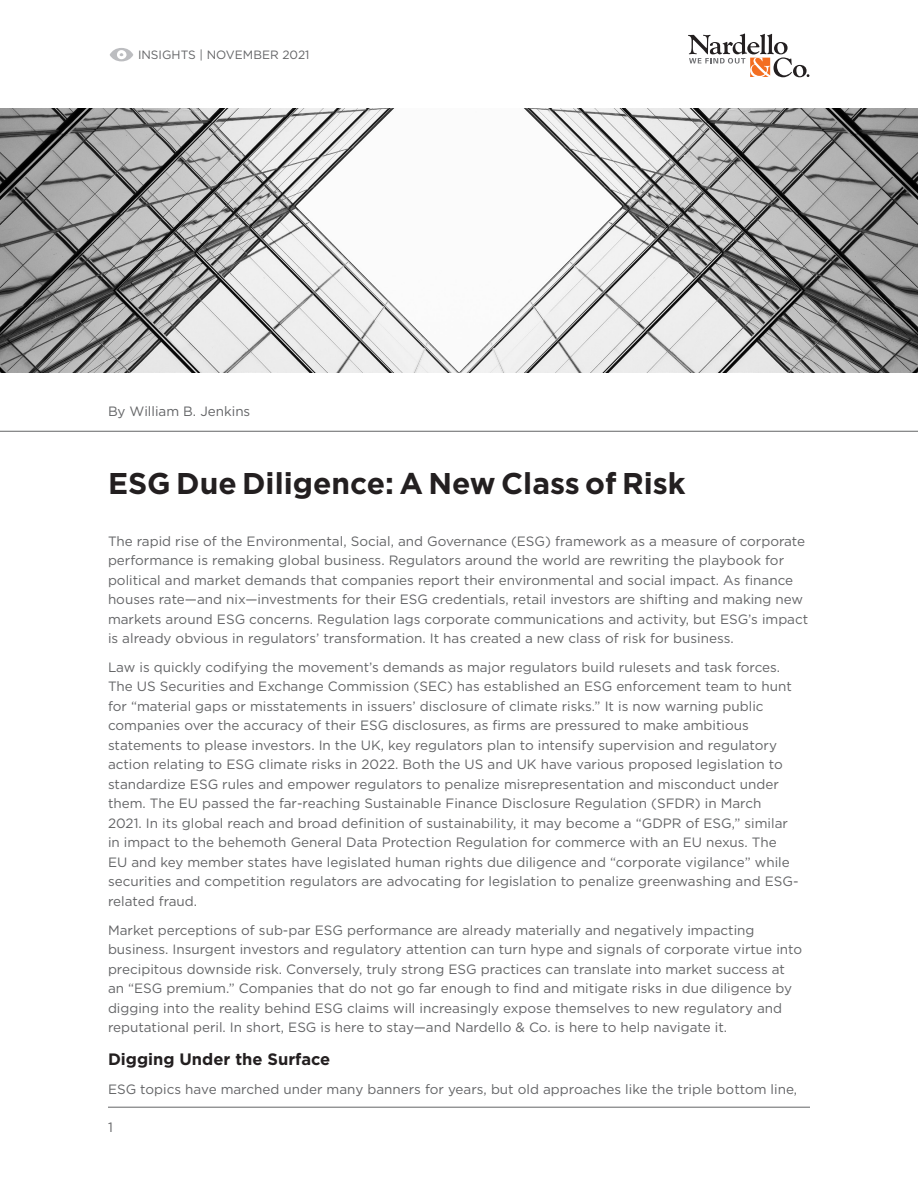
<style>
.page{position:relative;width:918px;height:1188px;background:#fff}
.page>*{position:absolute;margin:0;border:0;box-sizing:border-box;transform-origin:0 0}
.t1{font:700 30px "Gotham";color:#231f20}
.Body_Style_-_Gotham{font:700 16.5px "Gotham";color:#231f20}
.Body_Style_-_Gotham-2{font:13.5px/19.5px "Gotham";color:#636466}
.t2{font:12px "Gotham";color:#636466}
</style>
<div class="page">
<hr style="left:108px;top:1107px;width:702px;height:1px;background:#636466">
<img style="left:0;top:108px;width:918px;height:265px">
<svg style="left:688px;top:34px;width:121px;height:43px"></svg>
<hr style="left:0;top:431px;width:918px;height:1px;background:#636466">
<svg style="left:110px;top:48px;width:23px;height:13px"></svg>
<p class="t2" style="left:138px;top:47px;width:173px">INSIGHTS | NOVEMBER 2021</p>
<p class="Body_Style_-_Gotham-2" style="left:108px;top:401px;width:144px">By William B. Jenkins</p>
<p class="t1" style="left:108px;top:464px;width:579px">ESG Due Diligence: A New Class of Risk</p>
<p class="Body_Style_-_Gotham-2" style="left:108px;top:531px;width:702px">The rapid rise of the Environmental, Social, and Governance (ESG) framework as a measure of corporate performance is remaking global business. Regulators around the world are rewriting the playbook for political and market demands that companies report their environmental and social impact. As finance houses rate—and nix—investments for their ESG credentials, retail investors are shifting and making new markets around ESG concerns. Regulation lags corporate communications and activity, but ESG’s impact is already obvious in regulators’ transformation. It has created a new class of risk for business.</p>
<p class="Body_Style_-_Gotham-2" style="left:108px;top:657px;width:692px">Law is quickly codifying the movement’s demands as major regulators build rulesets and task forces.<br>The US Securities and Exchange Commission (SEC) has established an ESG enforcement team to hunt for “material gaps or misstatements in issuers’ disclosure of climate risks.” It is now warning public companies over the accuracy of their ESG disclosures, as firms are pressured to make ambitious statements to please investors. In the UK, key regulators plan to intensify supervision and regulatory action relating to ESG climate risks in 2022. Both the US and UK have various proposed legislation to standardize ESG rules and empower regulators to penalize misrepresentation and misconduct under them. The EU passed the far-reaching Sustainable Finance Disclosure Regulation (SFDR) in March 2021. In its global reach and broad definition of sustainability, it may become a “GDPR of ESG,” similar in impact to the behemoth General Data Protection Regulation for commerce with an EU nexus. The EU and key member states have legislated human rights due diligence and “corporate vigilance” while securities and competition regulators are advocating for legislation to penalize greenwashing and ESG&shy;related fraud.</p>
<p class="Body_Style_-_Gotham-2" style="left:108px;top:920px;width:696px">Market perceptions of sub-par ESG performance are already materially and negatively impacting business. Insurgent investors and regulatory attention can turn hype and signals of corporate virtue into precipitous downside risk. Conversely, truly strong ESG practices can translate into market success at an “ESG premium.” Companies that do not go far enough to find and mitigate risks in due diligence by digging into the reality behind ESG claims will increasingly expose themselves to new regulatory and reputational peril. In short, ESG is here to stay—and Nardello &amp; Co. is here to help navigate it.</p>
<p class="Body_Style_-_Gotham" style="left:108px;top:1049px;width:224px">Digging Under the Surface</p>
<p class="Body_Style_-_Gotham-2" style="left:108px;top:1080px;width:691px">ESG topics have marched under many banners for years, but old approaches like the triple bottom line,</p>
<p class="Body_Style_-_Gotham-2" style="left:108px;top:1117px;width:6px">1</p>
</div>
